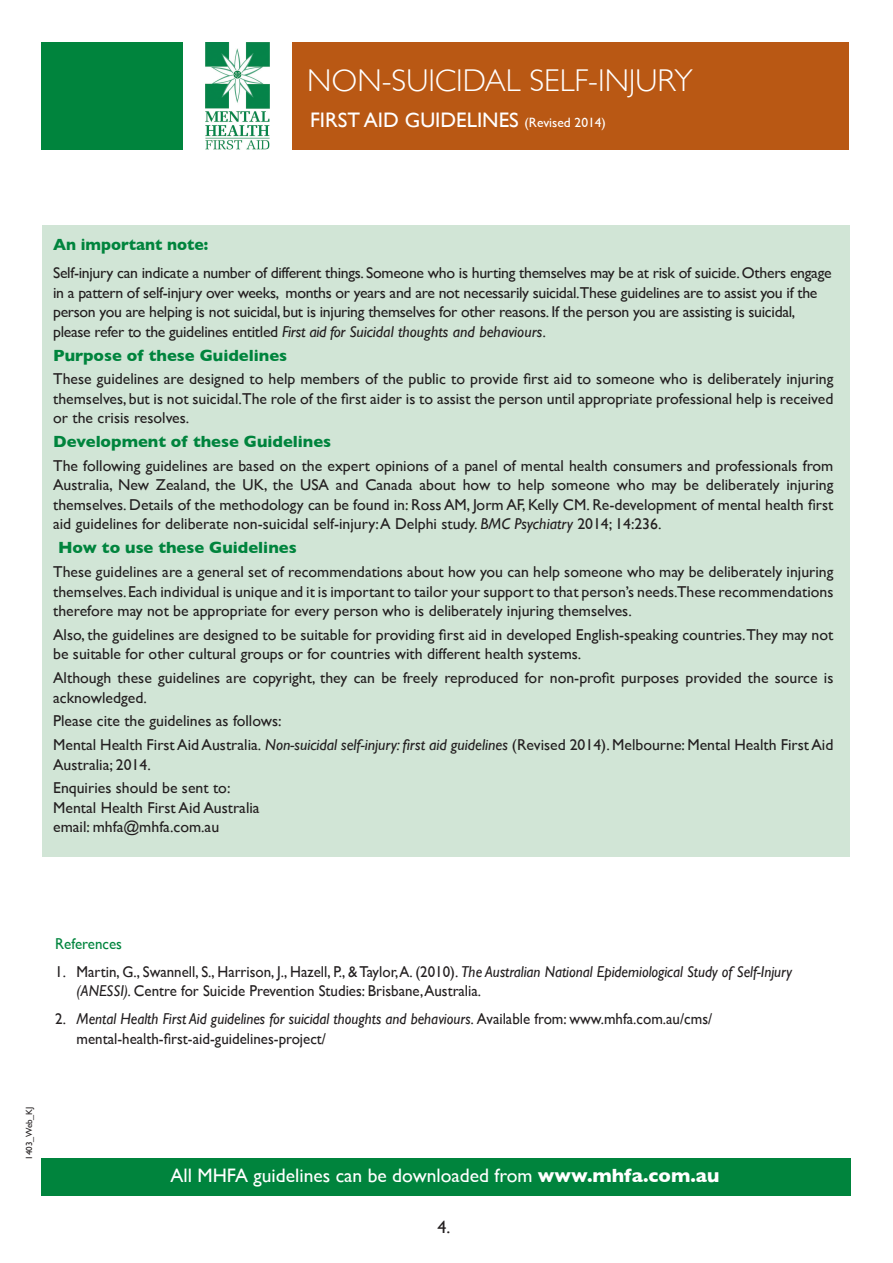
<style>
.page{position:relative;width:893px;height:1263px;background:#fff}
.page>*{position:absolute;margin:0;border:0;box-sizing:border-box;transform-origin:0 0}
.t1{font:300 31.5px "Gill Sans";color:#fff}
.t2{font:21px "Gill Sans";color:#fff}
.t3{font:19.5px "Gill Sans";color:#fff}
.t4{font:18px "Gill Sans";color:#231f20}
.t5{font:700 16.5px "Gill Sans";color:#00843d}
.t6{font:700 16.5px "Gill Sans";color:#00843d;scale:.95 1}
.t7{font:15.75px/19.5px "Gill Sans";color:#231f20}
.t8{font:15.75px/19.5px "Gill Sans";letter-spacing:-.02em;color:#231f20}
.t9{font:15.75px/19.5px "Gill Sans";color:#231f20;scale:.95 1}
.t10{font:15.75px "Gill Sans";color:#00843d;scale:.95 1}
.t11{font:9px "Gill Sans";color:#231f20}
.s1{font-size:13.5px}
.s2{font-style:italic}
.s3{font-weight:700}
</style>
<div class="page">
<div style="left:43px;top:225px;width:807px;height:632px;background:#d1e5d6"></div>
<div style="left:41px;top:43px;width:141px;height:107px;background:#00843d"></div>
<div style="left:293px;top:43px;width:556px;height:107px;background:#b95814"></div>
<div style="left:41px;top:1159px;width:809px;height:37px;background:#00843d"></div>
<img style="left:205px;top:43px;width:65px;height:107px">
<h1 class="t1" style="left:307px;top:56px;width:387px">NON-SUICIDAL SELF-INJURY</h1>
<h2 class="t2" style="left:310px;top:107px;width:297px">FIRST AID GUIDELINES <span class="s1">(Revised 2014)</span></h2>
<p class="t6" style="left:53px;top:232px;width:165px">An important note:</p>
<p class="t8" style="left:53px;top:263px;width:780px">Self-injury can indicate a number of different things. Someone who is hurting themselves may be at risk of suicide. Others engage in a pattern of self-injury over weeks, months or years and are not necessarily suicidal.These guidelines are to assist you if the person you are helping is not suicidal, but is injuring themselves for other reasons. If the person you are assisting is suicidal, please refer to the guidelines entitled <span class="s2">First aid for Suicidal thoughts and behaviours.</span></p>
<p class="t5" style="left:53px;top:342px;width:236px">Purpose of these Guidelines</p>
<p class="t7" style="left:53px;top:369px;width:782px;text-align:justify">These guidelines are designed to help members of the public to provide first aid to someone who is deliberately injuring themselves, but is not suicidal.The role of the first aider is to assist the person until appropriate professional help is received or the crisis resolves.</p>
<p class="t5" style="left:53px;top:429px;width:280px">Development of these Guidelines</p>
<p class="t7" style="left:53px;top:456px;width:782px;text-align:justify">The following guidelines are based on the expert opinions of a panel of mental health consumers and professionals from Australia, New Zealand, the UK, the USA and Canada about how to help someone who may be deliberately injuring themselves. Details of the methodology can be found in: Ross AM, Jorm AF, Kelly CM. Re-development of mental health first aid guidelines for deliberate non-suicidal self-injury: A Delphi study. <span class="s2">BMC Psychiatry</span> 2014; 14:236.</p>
<p class="t5" style="left:58px;top:535px;width:240px">How to use these Guidelines</p>
<p class="t7" style="left:53px;top:562px;width:782px;text-align:justify">These guidelines are a general set of recommendations about how you can help someone who may be deliberately injuring themselves. Each individual is unique and it is important to tailor your support to that person’s needs.These recommendations therefore may not be appropriate for every person who is deliberately injuring themselves.</p>
<p class="t7" style="left:53px;top:624px;width:782px">Also, the guidelines are designed to be suitable for providing first aid in developed English-speaking countries.They may not be suitable for other cultural groups or for countries with different health systems.</p>
<p class="t7" style="left:53px;top:668px;width:782px">Although these guidelines are copyright, they can be freely reproduced for non-profit purposes provided the source is acknowledged.</p>
<p class="t7" style="left:53px;top:709px;width:782px;line-height:23.7px">Please cite the guidelines as follows:<br>Mental Health First Aid Australia. <span class="s2">Non-suicidal self-injury: first aid guidelines</span> (Revised 2014). Melbourne: Mental Health First Aid</p>
<p class="t7" style="left:53px;top:752px;width:179px;line-height:23.7px">Australia; 2014.<br>Enquiries should be sent to:</p>
<p class="t7" style="left:53px;top:797px;width:208px">Mental Health First Aid Australia email: mhfa@mhfa.com.au</p>
<p class="t10" style="left:55px;top:934px;width:72px">References</p>
<p class="t9" style="left:77px;top:961px;width:755px;text-indent:-21px">1. Martin, G., Swannell, S., Harrison, J., Hazell, P., &amp; Taylor, A. (2010). <span class="s2">The Australian National Epidemiological Study of Self-Injury (ANESSI).</span> Centre for Suicide Prevention Studies: Brisbane, Australia.</p>
<p class="t9" style="left:77px;top:1009px;width:671px;text-indent:-21px">2. <span class="s2">Mental Health First Aid guidelines for suicidal thoughts and behaviours.</span> Available from: www.mhfa.com.au/cms/ mental-health-first-aid-guidelines-project/</p>
<p class="t11" style="left:24px;top:1160px;width:55px;rotate:-90deg">1403_Web_KJ</p>
<p class="t3" style="left:171px;top:1164px;width:551px">All MHFA guidelines can be downloaded from <span class="s3">www.mhfa.com.au</span></p>
<p class="t4" style="left:437px;top:1216px;width:14px">4.</p>
</div>
